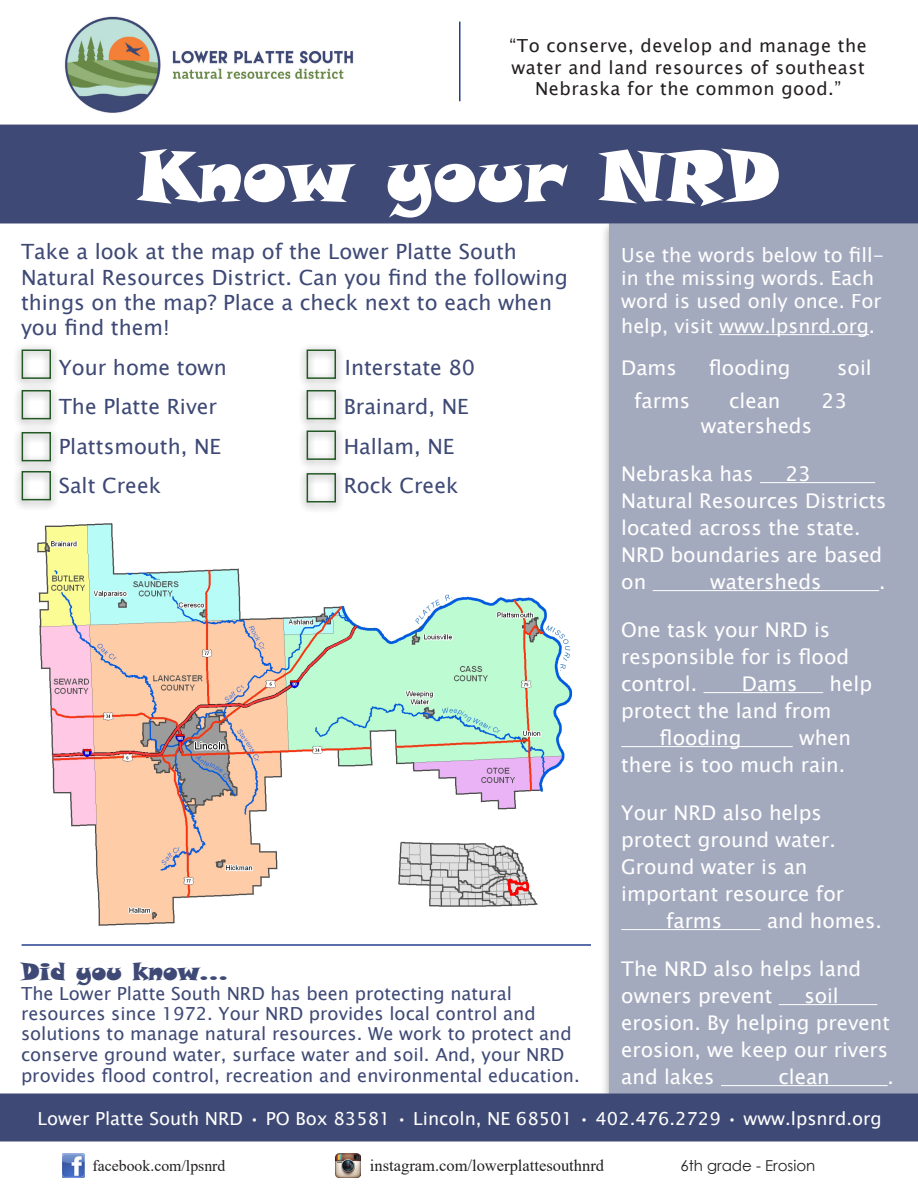
<style>
.page{position:relative;width:918px;height:1188px;background:#fff}
.page>*{position:absolute;margin:0;border:0;box-sizing:border-box;transform-origin:0 0}
.t1{font:72px "Snap ITC";color:#fff}
.t2{font:24px "Snap ITC";color:#3e4975}
.t3{font:21px/25.2px "Lucida Sans Unicode";color:#3e4975}
.t4{font:20.25px/27px "Lucida Sans Unicode";color:#fff}
.t5{font:19.5px/23.7px "Lucida Sans Unicode";color:#fff}
.t6{font:18px/20.4px "Lucida Sans Unicode";color:#3e4975}
.t7{font:18px "Lucida Sans Unicode";letter-spacing:.03em;color:#231f20}
.t8{font:18px "Lucida Sans Unicode";color:#fff}
.t9{font:16.5px "Times New Roman";color:#231f20}
.t10{font:15.75px "Times New Roman";color:#231f20}
.t11{font:15px "Century Gothic";color:#231f20}
</style>
<div class="page">
<div style="left:601px;top:220px;width:317px;height:914px;background:#231f20;opacity:.75"></div>
<div style="left:610px;top:224px;width:307px;height:896px;background:#a4aabe"></div>
<hr style="left:719px;top:334px;width:150px;height:1px;background:#fff">
<hr style="left:760px;top:482px;width:115px;height:1px;background:#fff">
<hr style="left:653px;top:590px;width:226px;height:1px;background:#fff">
<hr style="left:704px;top:692px;width:119px;height:1px;background:#fff">
<hr style="left:621px;top:746px;width:172px;height:1px;background:#fff">
<hr style="left:621px;top:929px;width:140px;height:1px;background:#fff">
<hr style="left:779px;top:1004px;width:98px;height:1px;background:#fff">
<hr style="left:721px;top:1085px;width:167px;height:1px;background:#fff">
<hr style="left:459px;top:22px;width:1px;height:79px;background:#253f8e">
<div style="left:1px;top:125px;width:916px;height:98px;background:#3e4975"></div>
<div style="left:0;top:125px;width:918px;height:99px;border:2px solid #3e4975"></div>
<hr style="left:22px;top:944px;width:569px;height:2px;background:#253f8e">
<div style="left:13px;top:343px;width:46px;height:46px;background:#231f20;opacity:.75"></div>
<div style="left:22px;top:350px;width:29px;height:29px;border:2px solid #235925"></div>
<div style="left:13px;top:384px;width:46px;height:46px;background:#231f20;opacity:.75"></div>
<div style="left:22px;top:390px;width:29px;height:29px;border:2px solid #235925"></div>
<div style="left:13px;top:426px;width:46px;height:46px;background:#231f20;opacity:.75"></div>
<div style="left:22px;top:432px;width:29px;height:29px;border:2px solid #235925"></div>
<div style="left:13px;top:465px;width:46px;height:46px;background:#231f20;opacity:.75"></div>
<div style="left:22px;top:471px;width:29px;height:29px;border:2px solid #235925"></div>
<div style="left:298px;top:343px;width:46px;height:46px;background:#231f20;opacity:.75"></div>
<div style="left:307px;top:350px;width:29px;height:29px;border:2px solid #235925"></div>
<div style="left:298px;top:384px;width:46px;height:46px;background:#231f20;opacity:.75"></div>
<div style="left:307px;top:390px;width:29px;height:29px;border:2px solid #235925"></div>
<div style="left:298px;top:424px;width:46px;height:46px;background:#231f20;opacity:.75"></div>
<div style="left:307px;top:430px;width:29px;height:30px;border:2px solid #235925"></div>
<div style="left:298px;top:467px;width:46px;height:46px;background:#231f20;opacity:.75"></div>
<div style="left:307px;top:473px;width:29px;height:29px;border:2px solid #235925"></div>
<img style="left:37px;top:523px;width:536px;height:403px">
<img style="left:64px;top:16px;width:290px;height:97px">
<div style="left:0;top:1094px;width:918px;height:48px;background:#3e4975"></div>
<img style="left:62px;top:1154px;width:22px;height:23px">
<img style="left:336px;top:1153px;width:25px;height:24px">
<p class="t7" style="left:510px;top:31px;width:359px">“To conserve, develop and manage the</p>
<p class="t7" style="left:512px;top:53px;width:355px">water and land resources of southeast</p>
<p class="t7" style="left:535px;top:75px;width:308px">Nebraska for the common good.”</p>
<p class="t1" style="left:138px;top:128px;width:644px">Know your NRD</p>
<p class="t3" style="left:21px;top:239px;width:548px">Take a look at the map of the Lower Platte South Natural Resources District. Can you find the following things on the map? Place a check next to each when you find them!</p>
<p class="t3" style="left:59px;top:355px;width:170px">Your home town</p>
<p class="t3" style="left:345px;top:355px;width:132px">Interstate 80</p>
<p class="t3" style="left:59px;top:394px;width:160px">The Platte River</p>
<p class="t3" style="left:344px;top:394px;width:126px">Brainard, NE</p>
<p class="t3" style="left:59px;top:434px;width:164px">Plattsmouth, NE</p>
<p class="t3" style="left:344px;top:434px;width:112px">Hallam, NE</p>
<p class="t3" style="left:59px;top:473px;width:104px">Salt Creek</p>
<p class="t3" style="left:344px;top:473px;width:116px">Rock Creek</p>
<p class="t2" style="left:21px;top:955px;width:209px">Did you know...</p>
<p class="t6" style="left:21px;top:983px;width:560px">The Lower Platte South NRD has been protecting natural resources since 1972. Your NRD provides local control and solutions to manage natural resources. We work to protect and conserve ground water, surface water and soil. And, your NRD provides flood control, recreation and environmental education.</p>
<p class="t5" style="left:621px;top:243px;width:264px">Use the words below to fill&shy;in the missing words. Each word is used only once. For help, visit www.lpsnrd.org.</p>
<p class="t4" style="left:621px;top:354px;width:57px">Dams</p>
<p class="t4" style="left:709px;top:354px;width:83px">flooding</p>
<p class="t4" style="left:837px;top:354px;width:36px">soil</p>
<p class="t4" style="left:634px;top:388px;width:58px">farms</p>
<p class="t4" style="left:729px;top:388px;width:53px">clean</p>
<p class="t4" style="left:822px;top:388px;width:27px">23</p>
<p class="t4" style="left:701px;top:412px;width:113px">watersheds</p>
<p class="t4" style="left:621px;top:460px;width:134px">Nebraska has</p>
<p class="t4" style="left:621px;top:460px;width:267px;text-indent:164px">23<br>Natural Resources Districts located across the state.<br>NRD boundaries are based on</p>
<p class="t4" style="left:710px;top:568px;width:113px">watersheds</p>
<p class="t4" style="left:879px;top:568px;width:8px">.</p>
<p class="t4" style="left:621px;top:616px;width:229px">One task your NRD is responsible for is flood control.</p>
<p class="t4" style="left:742px;top:670px;width:57px">Dams</p>
<p class="t4" style="left:830px;top:670px;width:44px">help</p>
<p class="t4" style="left:621px;top:697px;width:212px">protect the land from</p>
<p class="t4" style="left:660px;top:724px;width:83px">flooding</p>
<p class="t4" style="left:621px;top:724px;width:231px;text-align:right">when<br>there is too much rain.</p>
<p class="t4" style="left:621px;top:799px;width:202px">Your NRD also helps</p>
<p class="t4" style="left:621px;top:826px;width:216px">protect ground water.</p>
<p class="t4" style="left:621px;top:853px;width:188px">Ground water is an</p>
<p class="t4" style="left:621px;top:880px;width:224px">important resource for</p>
<p class="t4" style="left:666px;top:907px;width:58px">farms</p>
<p class="t4" style="left:767px;top:907px;width:116px">and homes.</p>
<p class="t4" style="left:621px;top:955px;width:242px">The NRD also helps land owners prevent</p>
<p class="t4" style="left:621px;top:982px;width:270px;text-indent:183px">soil erosion. By helping prevent erosion, we keep our rivers and lakes</p>
<p class="t4" style="left:779px;top:1063px;width:53px">clean</p>
<p class="t4" style="left:888px;top:1063px;width:8px">.</p>
<p class="t8" style="left:38px;top:1104px;width:846px">Lower Platte South NRD • PO Box 83581 • Lincoln, NE 68501 • 402.476.2729 • www.lpsnrd.org</p>
<p class="t10" style="left:93px;top:1154px;width:134px">facebook.com/lpsnrd</p>
<p class="t9" style="left:370px;top:1154px;width:236px">instagram.com/lowerplattesouthnrd</p>
<p class="t11" style="left:680px;top:1155px;width:137px">6th grade - Erosion</p>
</div>
